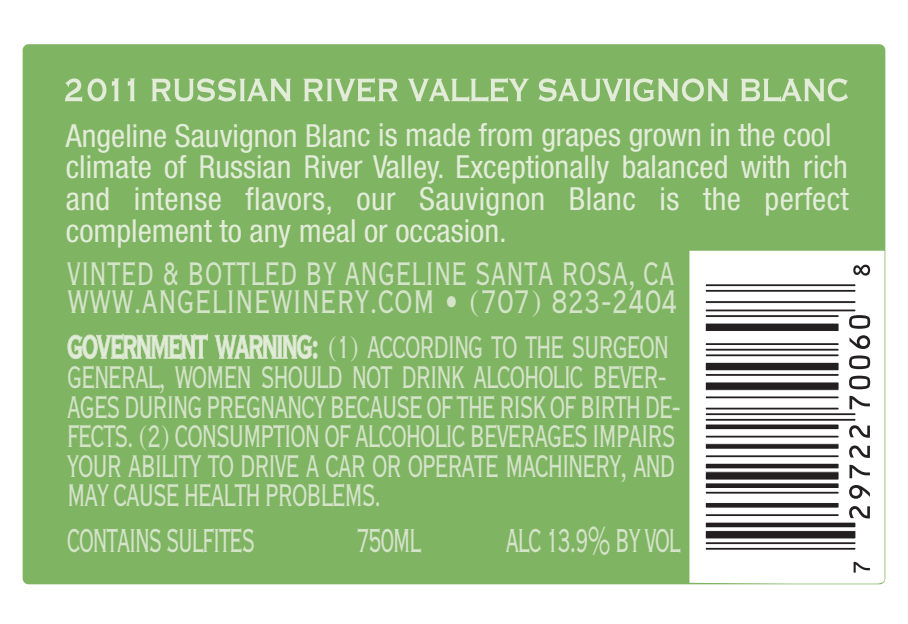
<style>
.page{position:relative;width:908px;height:624px;background:#fff}
.page>*{position:absolute;margin:0;border:0;box-sizing:border-box;transform-origin:0 0}
.t1{font:43.6px "Copperplate Twenty Nine BC";letter-spacing:-.065em;color:#d4e3c9;scale:.64 1}
.t2{font:42.8px "Copperplate Twenty Nine BC";letter-spacing:-.01em;color:#d4e3c9;scale:.75 1}
.t3{font:42.8px "Copperplate Twenty Nine BC";letter-spacing:-.01em;color:#d4e3c9;scale:.78 1}
.t4{font:41.2px/29.6px "Copperplate Twenty Nine BC";letter-spacing:-.06em;color:#d4e3c9;scale:.7 1}
.t5{font:condensed 32px/31.6px "Helvetica Neue";color:#e2ecd9}
</style>
<div class="page">
<div style="left:24px;top:46px;width:859px;height:536px;background:#7fb462;border-radius:4px"></div>
<div style="left:689px;top:251px;width:195px;height:332px;background:#fff"></div>
<svg style="left:65px;top:78px;width:41px;height:24px"></svg>
<svg style="left:112px;top:78px;width:7px;height:23px"></svg>
<svg style="left:128px;top:78px;width:7px;height:23px"></svg>
<svg style="left:151px;top:78px;width:139px;height:23px"></svg>
<svg style="left:303px;top:78px;width:94px;height:24px"></svg>
<svg style="left:408px;top:78px;width:120px;height:24px"></svg>
<svg style="left:538px;top:78px;width:189px;height:23px"></svg>
<svg style="left:740px;top:78px;width:107px;height:24px"></svg>
<svg style="left:67px;top:333px;width:141px;height:27px"></svg>
<svg style="left:214px;top:334px;width:103px;height:26px"></svg>
<div style="left:704px;top:547px;width:151px;height:3px;border:1px solid #fff"></div>
<div style="left:704px;top:541px;width:151px;height:4px;border:1px solid #fff"></div>
<div style="left:705px;top:530px;width:150px;height:9px;background:#231f20"></div>
<div style="left:704px;top:530px;width:151px;height:9px;border:1px solid #fff"></div>
<div style="left:705px;top:522px;width:150px;height:5px;background:#231f20"></div>
<div style="left:704px;top:521px;width:151px;height:7px;border:1px solid #fff"></div>
<div style="left:704px;top:513px;width:135px;height:4px;border:1px solid #fff"></div>
<div style="left:705px;top:502px;width:133px;height:6px;background:#231f20"></div>
<div style="left:704px;top:502px;width:135px;height:6px;border:1px solid #fff"></div>
<div style="left:704px;top:491px;width:135px;height:3px;border:1px solid #fff"></div>
<div style="left:705px;top:483px;width:133px;height:5px;background:#231f20"></div>
<div style="left:704px;top:482px;width:135px;height:7px;border:1px solid #fff"></div>
<div style="left:705px;top:471px;width:133px;height:9px;background:#231f20"></div>
<div style="left:704px;top:471px;width:135px;height:9px;border:1px solid #fff"></div>
<div style="left:705px;top:463px;width:133px;height:6px;background:#231f20"></div>
<div style="left:704px;top:463px;width:135px;height:6px;border:1px solid #fff"></div>
<div style="left:704px;top:454px;width:135px;height:4px;border:1px solid #fff"></div>
<div style="left:705px;top:443px;width:133px;height:6px;background:#231f20"></div>
<div style="left:704px;top:443px;width:135px;height:6px;border:1px solid #fff"></div>
<div style="left:705px;top:424px;width:133px;height:5px;background:#231f20"></div>
<div style="left:704px;top:423px;width:135px;height:7px;border:1px solid #fff"></div>
<div style="left:704px;top:418px;width:151px;height:3px;border:1px solid #fff"></div>
<div style="left:704px;top:412px;width:151px;height:4px;border:1px solid #fff"></div>
<div style="left:704px;top:395px;width:135px;height:4px;border:1px solid #fff"></div>
<div style="left:705px;top:382px;width:133px;height:8px;background:#231f20"></div>
<div style="left:704px;top:381px;width:135px;height:10px;border:1px solid #fff"></div>
<div style="left:704px;top:373px;width:135px;height:4px;border:1px solid #fff"></div>
<div style="left:705px;top:362px;width:133px;height:9px;background:#231f20"></div>
<div style="left:704px;top:362px;width:135px;height:9px;border:1px solid #fff"></div>
<div style="left:704px;top:353px;width:135px;height:4px;border:1px solid #fff"></div>
<div style="left:704px;top:348px;width:135px;height:3px;border:1px solid #fff"></div>
<div style="left:704px;top:342px;width:135px;height:4px;border:1px solid #fff"></div>
<div style="left:705px;top:323px;width:133px;height:8px;background:#231f20"></div>
<div style="left:704px;top:322px;width:135px;height:10px;border:1px solid #fff"></div>
<div style="left:704px;top:314px;width:135px;height:4px;border:1px solid #fff"></div>
<div style="left:704px;top:308px;width:151px;height:4px;border:1px solid #fff"></div>
<div style="left:704px;top:300px;width:151px;height:4px;border:1px solid #fff"></div>
<div style="left:704px;top:289px;width:151px;height:3px;border:1px solid #fff"></div>
<div style="left:704px;top:283px;width:151px;height:4px;border:1px solid #fff"></div>
<svg style="left:848px;top:506px;width:21px;height:12px"></svg>
<svg style="left:848px;top:485px;width:21px;height:13px"></svg>
<svg style="left:849px;top:465px;width:20px;height:13px"></svg>
<svg style="left:848px;top:445px;width:21px;height:13px"></svg>
<svg style="left:848px;top:425px;width:21px;height:12px"></svg>
<svg style="left:849px;top:396px;width:20px;height:13px"></svg>
<svg style="left:848px;top:375px;width:21px;height:14px"></svg>
<svg style="left:848px;top:355px;width:21px;height:14px"></svg>
<svg style="left:849px;top:335px;width:20px;height:14px"></svg>
<svg style="left:848px;top:315px;width:21px;height:14px"></svg>
<svg style="left:853px;top:562px;width:16px;height:10px"></svg>
<svg style="left:852px;top:265px;width:17px;height:10px"></svg>
<p class="t5" style="left:66px;top:119px;width:784px">Angeline Sauvignon Blanc is made from grapes grown in the cool climate of Russian River Valley. Exceptionally balanced with rich and intense flavors, our Sauvignon Blanc is the perfect complement to any meal or occasion.</p>
<p class="t2" style="left:67px;top:253px;width:812px">VINTED &amp; BOTTLED BY ANGELINE SANTA ROSA, CA</p>
<p class="t3" style="left:67px;top:281px;width:784px">WWW.ANGELINEWINERY.COM • (707) 823-2404</p>
<p class="t4" style="left:67px;top:333px;width:878px;text-indent:260px">(1) ACCORDING TO THE SURGEON GENERAL, WOMEN SHOULD NOT DRINK ALCOHOLIC BEVER-AGES DURING PREGNANCY BECAUSE OF THE RISK OF BIRTH DE-FECTS. (2) CONSUMPTION OF ALCOHOLIC BEVERAGES IMPAIRS YOUR ABILITY TO DRIVE A CAR OR OPERATE MACHINERY, AND MAY CAUSE HEALTH PROBLEMS.</p>
<p class="t1" style="left:67px;top:519px;width:296px">CONTAINS SULFITES</p>
<p class="t1" style="left:356px;top:519px;width:104px">750ML</p>
<p class="t1" style="left:505px;top:519px;width:275px">ALC 13.9% BY VOL</p>
</div>
